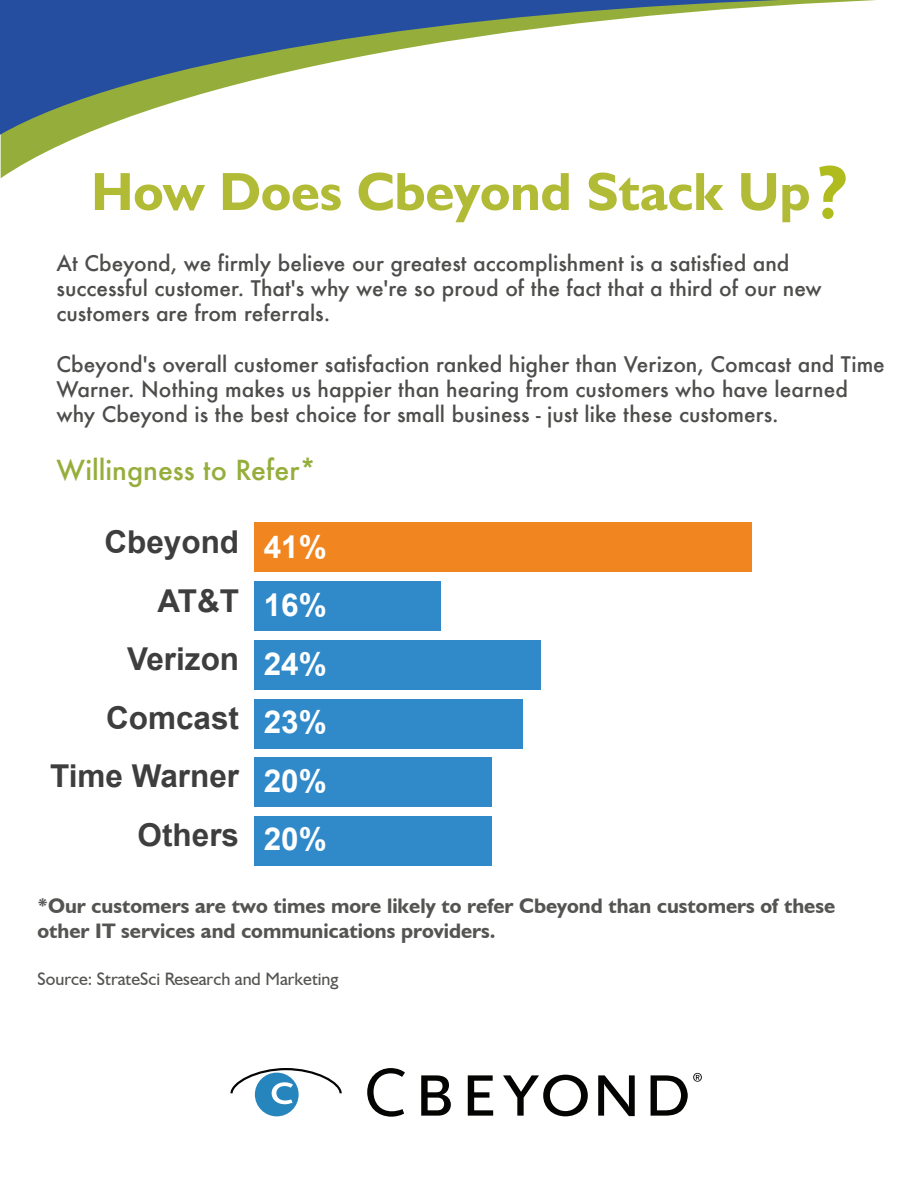
<style>
.page{position:relative;width:918px;height:1188px;background:#fff}
.page>*{position:absolute;margin:0;border:0;box-sizing:border-box;transform-origin:0 0}
.t1{font:700 54px "Humanist 521 BT";color:#b2bb35}
.t2{font:700 31.5px/58.5px "Arial";color:#3e3e3f;text-align:right}
.t3{font:700 31.5px/58.5px "Arial";color:#fff;text-align:justify}
.t4{font:500 27px "Futura";color:#95ae3b}
.t5{font:500 21px/25.2px "Futura";color:#4d4d4b}
.t6{font:700 21px/25.2px "Humanist 521 BT";color:#545452}
.t7{font:18px "Humanist 521 BT";color:#545452}
</style>
<div class="page">
<svg style="left:1px;top:0;width:875px;height:178px"></svg>
<svg style="left:0;top:0;width:824px;height:135px"></svg>
<div style="left:254px;top:522px;width:498px;height:49px;background:#f18621"></div>
<div style="left:254px;top:581px;width:186px;height:49px;background:#3089c9"></div>
<div style="left:254px;top:640px;width:287px;height:49px;background:#3089c9"></div>
<div style="left:254px;top:699px;width:269px;height:49px;background:#3089c9"></div>
<div style="left:254px;top:758px;width:238px;height:49px;background:#3089c9"></div>
<div style="left:254px;top:817px;width:238px;height:49px;background:#3089c9"></div>
<svg style="left:367px;top:1068px;width:38px;height:49px"></svg>
<svg style="left:421px;top:1075px;width:30px;height:41px"></svg>
<svg style="left:468px;top:1075px;width:25px;height:41px"></svg>
<svg style="left:503px;top:1075px;width:85px;height:41px"></svg>
<svg style="left:598px;top:1075px;width:37px;height:41px"></svg>
<svg style="left:230px;top:1068px;width:112px;height:48px"></svg>
<svg style="left:651px;top:1073px;width:51px;height:43px"></svg>
<svg style="left:819px;top:166px;width:27px;height:53px"></svg>
<h1 class="t1" style="left:91px;top:158px;width:721px">How Does Cbeyond Stack Up</h1>
<p class="t5" style="left:56px;top:250px;width:767px">At Cbeyond, we firmly believe our greatest accomplishment is a satisfied and successful customer. That's why we're so proud of the fact that a third of our new customers are from referrals.</p>
<p class="t5" style="left:56px;top:351px;width:830px">Cbeyond's overall customer satisfaction ranked higher than Verizon, Comcast and Time<br>Warner. Nothing makes us happier than hearing from customers who have learned why Cbeyond is the best choice for small business - just like these customers.</p>
<p class="t4" style="left:56px;top:451px;width:261px">Willingness to Refer*</p>
<h2 class="t2" style="left:50px;top:514px;width:191px">Cbeyond<br>AT&amp;T<br>Verizon<br>Comcast<br>Time Warner<br>Others</h2>
<h2 class="t3" style="left:264px;top:518px;width:65px">41% 16% 24% 23% 20% 20%</h2>
<p class="t6" style="left:38px;top:893px;width:799px">*Our customers are two times more likely to refer Cbeyond than customers of these other IT services and communications providers.</p>
<p class="t7" style="left:38px;top:968px;width:303px">Source: StrateSci Research and Marketing</p>
</div>
